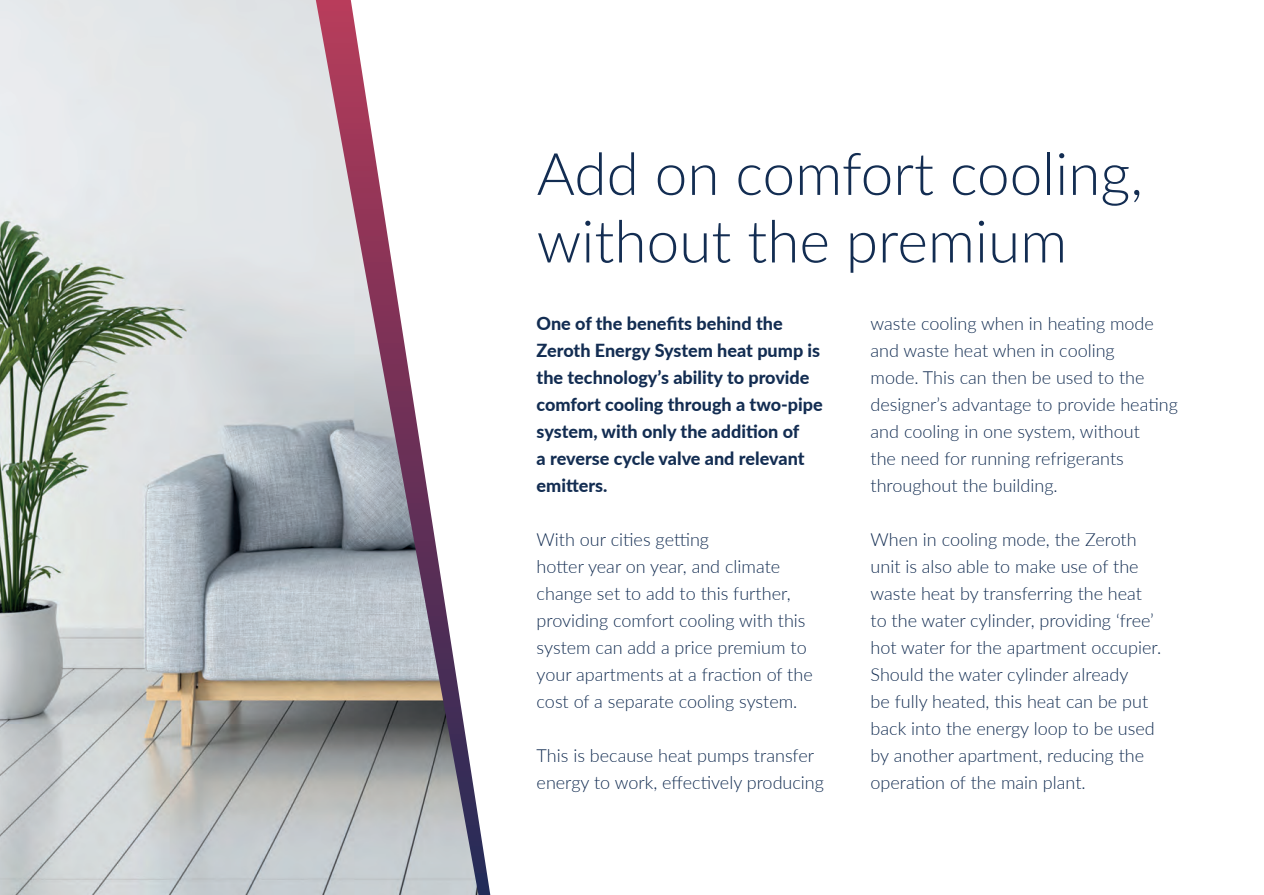
<style>
.page{position:relative;width:1264px;height:895px;background:#fff}
.page>*{position:absolute;margin:0;border:0;box-sizing:border-box;transform-origin:0 0}
.t1{font:300 58.5px/67.5px "Lato";color:#132d52}
.Body_copy{font:300 18px/27px "Lato";color:#132d52}
.t2{font:800 18px/27px "Lato";color:#132d52}
</style>
<div class="page">
<img style="left:0;top:0;width:313px;height:894px">
<svg style="left:313px;top:0;width:36px;height:894px;background:#b7b2b7"></svg>
<svg style="left:349px;top:0;width:142px;height:894px"></svg>
<p class="t1" style="left:536px;top:138px;width:608px">Add on comfort cooling, without the premium</p>
<p class="t2" style="left:536px;top:309px;width:288px">One of the benefits behind the<br>Zeroth Energy System heat pump is the technology’s ability to provide comfort cooling through a two-pipe system, with only the addition of<br>a reverse cycle valve and relevant emitters.</p>
<p class="Body_copy" style="left:536px;top:525px;width:277px">With our cities getting<br>hotter year on year, and climate change set to add to this further, providing comfort cooling with this system can add a price premium to your apartments at a fraction of the cost of a separate cooling system.</p>
<p class="Body_copy" style="left:536px;top:741px;width:289px">This is because heat pumps transfer energy to work, effectively producing</p>
<p class="Body_copy" style="left:870px;top:309px;width:309px">waste cooling when in heating mode and waste heat when in cooling<br>mode. This can then be used to the designer’s advantage to provide heating and cooling in one system, without<br>the need for running refrigerants throughout the building.</p>
<p class="Body_copy" style="left:870px;top:525px;width:292px">When in cooling mode, the Zeroth unit is also able to make use of the waste heat by transferring the heat to the water cylinder, providing ‘free’ hot water for the apartment occupier.<br>Should the water cylinder already<br>be fully heated, this heat can be put back into the energy loop to be used by another apartment, reducing the operation of the main plant.</p>
</div>
